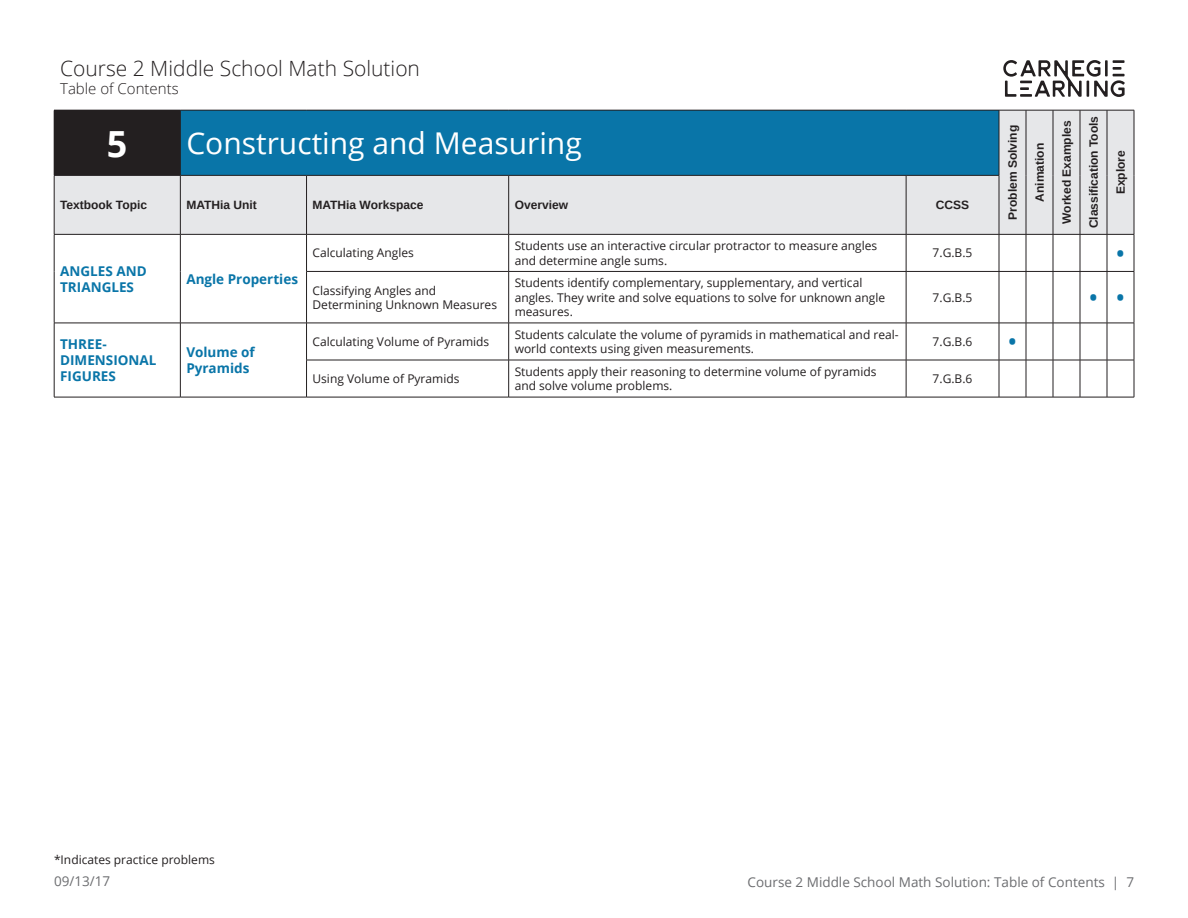
<style>
.page{position:relative;width:1188px;height:918px;background:#fff}
.page>*{position:absolute;margin:0;border:0;box-sizing:border-box;transform-origin:0 0}
.t1{font:700 36px "Open Sans";color:#fff}
.t2{font:30px "Open Sans";color:#fff}
.t3{font:300 21px "Open Sans";color:#231f20}
.t4{font:700 21px "Open Sans";color:#0975a8}
.t5{font:300 15px "Open Sans";color:#231f20}
.t6{font:700 13.5px/16.2px "Open Sans";color:#0975a8}
.t7{font:13.5px "Open Sans";color:#6c6d70}
.t8{font:12px/14.4px "Open Sans";color:#231f20}
.t9{font:700 12px "Arimo";color:#231f20}
</style>
<div class="page">
<div style="left:54px;top:110px;width:126px;height:65px;background:#231f20"></div>
<div style="left:180px;top:110px;width:819px;height:65px;background:#0975a8"></div>
<div style="left:55px;top:176px;width:944px;height:58px;background:#e6e7e9"></div>
<hr style="left:1134px;top:110px;width:1px;height:65px;background:#231f20">
<hr style="left:1134px;top:175px;width:1px;height:59px;background:#231f20">
<hr style="left:54px;top:175px;width:126px;height:1px;background:#231f20">
<hr style="left:54px;top:176px;width:1px;height:58px;background:#231f20">
<hr style="left:180px;top:176px;width:1px;height:58px;background:#231f20">
<hr style="left:307px;top:175px;width:202px;height:1px;background:#231f20">
<hr style="left:306px;top:176px;width:1px;height:58px;background:#231f20">
<hr style="left:509px;top:175px;width:397px;height:1px;background:#231f20">
<hr style="left:508px;top:176px;width:1px;height:58px;background:#231f20">
<hr style="left:906px;top:175px;width:93px;height:1px;background:#231f20">
<hr style="left:906px;top:176px;width:1px;height:58px;background:#231f20">
<hr style="left:54px;top:234px;width:126px;height:1px;background:#231f20">
<hr style="left:54px;top:235px;width:1px;height:36px;background:#231f20">
<hr style="left:180px;top:234px;width:127px;height:1px;background:#231f20">
<hr style="left:54px;top:271px;width:1px;height:52px;background:#231f20">
<hr style="left:54px;top:323px;width:126px;height:1px;background:#231f20">
<hr style="left:54px;top:323px;width:1px;height:37px;background:#231f20">
<hr style="left:180px;top:323px;width:127px;height:1px;background:#231f20">
<hr style="left:54px;top:360px;width:1px;height:37px;background:#231f20">
<hr style="left:54px;top:397px;width:126px;height:1px;background:#231f20">
<hr style="left:180px;top:397px;width:127px;height:1px;background:#231f20">
<hr style="left:180px;top:235px;width:1px;height:36px;background:#231f20">
<hr style="left:307px;top:234px;width:202px;height:1px;background:#231f20">
<hr style="left:306px;top:235px;width:1px;height:36px;background:#231f20">
<hr style="left:509px;top:234px;width:397px;height:1px;background:#231f20">
<hr style="left:508px;top:235px;width:1px;height:36px;background:#231f20">
<hr style="left:906px;top:234px;width:93px;height:1px;background:#231f20">
<hr style="left:906px;top:235px;width:1px;height:36px;background:#231f20">
<hr style="left:999px;top:235px;width:1px;height:36px;background:#231f20">
<hr style="left:1026px;top:235px;width:1px;height:36px;background:#231f20">
<hr style="left:1053px;top:235px;width:1px;height:36px;background:#231f20">
<hr style="left:1080px;top:235px;width:1px;height:36px;background:#231f20">
<svg style="left:999px;top:110px;width:135px;height:125px;background:#dcdcde"></svg>
<hr style="left:1107px;top:235px;width:1px;height:36px;background:#231f20">
<hr style="left:1134px;top:235px;width:1px;height:36px;background:#231f20">
<hr style="left:180px;top:271px;width:1px;height:52px;background:#231f20">
<hr style="left:306px;top:271px;width:203px;height:1px;background:#231f20">
<hr style="left:306px;top:272px;width:1px;height:51px;background:#231f20">
<hr style="left:509px;top:271px;width:397px;height:1px;background:#231f20">
<hr style="left:508px;top:272px;width:1px;height:51px;background:#231f20">
<hr style="left:906px;top:271px;width:93px;height:1px;background:#231f20">
<hr style="left:906px;top:272px;width:1px;height:51px;background:#231f20">
<hr style="left:999px;top:272px;width:1px;height:51px;background:#231f20">
<hr style="left:1026px;top:272px;width:1px;height:51px;background:#231f20">
<hr style="left:1053px;top:272px;width:1px;height:51px;background:#231f20">
<hr style="left:1080px;top:272px;width:1px;height:51px;background:#231f20">
<svg style="left:999px;top:271px;width:135px;height:1px"></svg>
<hr style="left:1107px;top:272px;width:1px;height:51px;background:#231f20">
<hr style="left:1134px;top:272px;width:1px;height:51px;background:#231f20">
<hr style="left:180px;top:323px;width:1px;height:37px;background:#231f20">
<hr style="left:307px;top:323px;width:202px;height:1px;background:#231f20">
<hr style="left:306px;top:323px;width:1px;height:37px;background:#231f20">
<hr style="left:509px;top:323px;width:397px;height:1px;background:#231f20">
<hr style="left:508px;top:323px;width:1px;height:37px;background:#231f20">
<hr style="left:906px;top:323px;width:93px;height:1px;background:#231f20">
<hr style="left:906px;top:323px;width:1px;height:37px;background:#231f20">
<hr style="left:999px;top:323px;width:1px;height:37px;background:#231f20">
<hr style="left:1026px;top:323px;width:1px;height:37px;background:#231f20">
<hr style="left:1053px;top:323px;width:1px;height:37px;background:#231f20">
<hr style="left:1080px;top:323px;width:1px;height:37px;background:#231f20">
<svg style="left:999px;top:323px;width:135px;height:1px"></svg>
<hr style="left:1107px;top:323px;width:1px;height:37px;background:#231f20">
<hr style="left:1134px;top:323px;width:1px;height:37px;background:#231f20">
<hr style="left:180px;top:360px;width:1px;height:37px;background:#231f20">
<hr style="left:306px;top:360px;width:203px;height:1px;background:#231f20">
<hr style="left:306px;top:360px;width:1px;height:37px;background:#231f20">
<hr style="left:509px;top:360px;width:397px;height:1px;background:#231f20">
<hr style="left:508px;top:360px;width:1px;height:37px;background:#231f20">
<hr style="left:906px;top:360px;width:93px;height:1px;background:#231f20">
<hr style="left:906px;top:360px;width:1px;height:37px;background:#231f20">
<hr style="left:999px;top:360px;width:1px;height:37px;background:#231f20">
<hr style="left:1026px;top:360px;width:1px;height:37px;background:#231f20">
<hr style="left:1053px;top:360px;width:1px;height:37px;background:#231f20">
<hr style="left:1080px;top:360px;width:1px;height:37px;background:#231f20">
<svg style="left:999px;top:360px;width:135px;height:1px"></svg>
<hr style="left:1107px;top:360px;width:1px;height:37px;background:#231f20">
<hr style="left:1134px;top:360px;width:1px;height:37px;background:#231f20">
<hr style="left:307px;top:397px;width:202px;height:1px;background:#231f20">
<hr style="left:509px;top:397px;width:397px;height:1px;background:#231f20">
<hr style="left:906px;top:397px;width:93px;height:1px;background:#231f20">
<svg style="left:999px;top:397px;width:135px;height:1px"></svg>
<hr style="left:180px;top:110px;width:1px;height:65px;background:#231f20">
<hr style="left:180px;top:110px;width:127px;height:1px;background:#231f20">
<hr style="left:307px;top:110px;width:202px;height:1px;background:#231f20">
<hr style="left:509px;top:110px;width:397px;height:1px;background:#231f20">
<hr style="left:906px;top:110px;width:93px;height:1px;background:#231f20">
<hr style="left:180px;top:175px;width:127px;height:1px;background:#231f20">
<svg style="left:1003px;top:60px;width:122px;height:37px"></svg>
<h3 class="t3" style="left:60px;top:54px;width:361px">Course 2 Middle School Math Solution</h3>
<p class="t5" style="left:60px;top:78px;width:120px">Table of Contents</p>
<h1 class="t1" style="left:107px;top:118px;width:22px">5</h1>
<h2 class="t2" style="left:186px;top:123px;width:397px">Constructing and Measuring</h2>
<p class="t9" style="left:1004px;top:220px;width:96px;rotate:-90deg">Problem Solving</p>
<p class="t9" style="left:60px;top:197px;width:88px">Textbook Topic</p>
<p class="t9" style="left:186px;top:197px;width:72px">MATHia Unit</p>
<p class="t9" style="left:313px;top:197px;width:112px">MATHia Workspace</p>
<p class="t9" style="left:515px;top:197px;width:55px">Overview</p>
<p class="t9" style="left:936px;top:197px;width:35px">CCSS</p>
<p class="t9" style="left:1031px;top:202px;width:60px;rotate:-90deg">Animation</p>
<p class="t9" style="left:1058px;top:224px;width:105px;rotate:-90deg">Worked Examples</p>
<p class="t9" style="left:1085px;top:228px;width:114px;rotate:-90deg">Classification Tools</p>
<p class="t9" style="left:1112px;top:194px;width:46px;rotate:-90deg">Explore</p>
<p class="t6" style="left:60px;top:262px;width:88px">ANGLES AND<br>TRIANGLES</p>
<p class="t6" style="left:186px;top:270px;width:113px">Angle Properties</p>
<p class="t6" style="left:60px;top:336px;width:98px">THREE-<br>DIMENSIONAL<br>FIGURES</p>
<p class="t6" style="left:186px;top:344px;width:70px">Volume of<br>Pyramids</p>
<p class="t8" style="left:313px;top:246px;width:103px">Calculating Angles</p>
<p class="t8" style="left:515px;top:238px;width:364px">Students use an interactive circular protractor to measure angles and determine angle sums.</p>
<p class="t8" style="left:933px;top:246px;width:41px">7.G.B.5</p>
<h3 class="t4" style="left:1117px;top:238px;width:9px">•</h3>
<p class="t8" style="left:313px;top:283px;width:186px">Classifying Angles and<br>Determining Unknown Measures</p>
<p class="t8" style="left:515px;top:276px;width:372px">Students identify complementary, supplementary, and vertical angles. They write and solve equations to solve for unknown angle measures.</p>
<p class="t8" style="left:933px;top:290px;width:41px">7.G.B.5</p>
<h3 class="t4" style="left:1090px;top:283px;width:36px">• •</h3>
<p class="t8" style="left:313px;top:334px;width:178px">Calculating Volume of Pyramids</p>
<p class="t8" style="left:515px;top:327px;width:386px">Students calculate the volume of pyramids in mathematical and real&shy;world contexts using given measurements.</p>
<p class="t8" style="left:933px;top:334px;width:41px">7.G.B.6</p>
<h3 class="t4" style="left:1009px;top:327px;width:9px">•</h3>
<p class="t8" style="left:313px;top:371px;width:148px">Using Volume of Pyramids</p>
<p class="t8" style="left:515px;top:364px;width:363px">Students apply their reasoning to determine volume of pyramids and solve volume problems.</p>
<p class="t8" style="left:933px;top:371px;width:41px">7.G.B.6</p>
<p class="t8" style="left:54px;top:852px;width:162px">*Indicates practice problems</p>
<p class="t7" style="left:54px;top:872px;width:58px">09/13/17</p>
<p class="t7" style="left:748px;top:872px;width:388px">Course 2 Middle School Math Solution: Table of Contents | 7</p>
</div>
